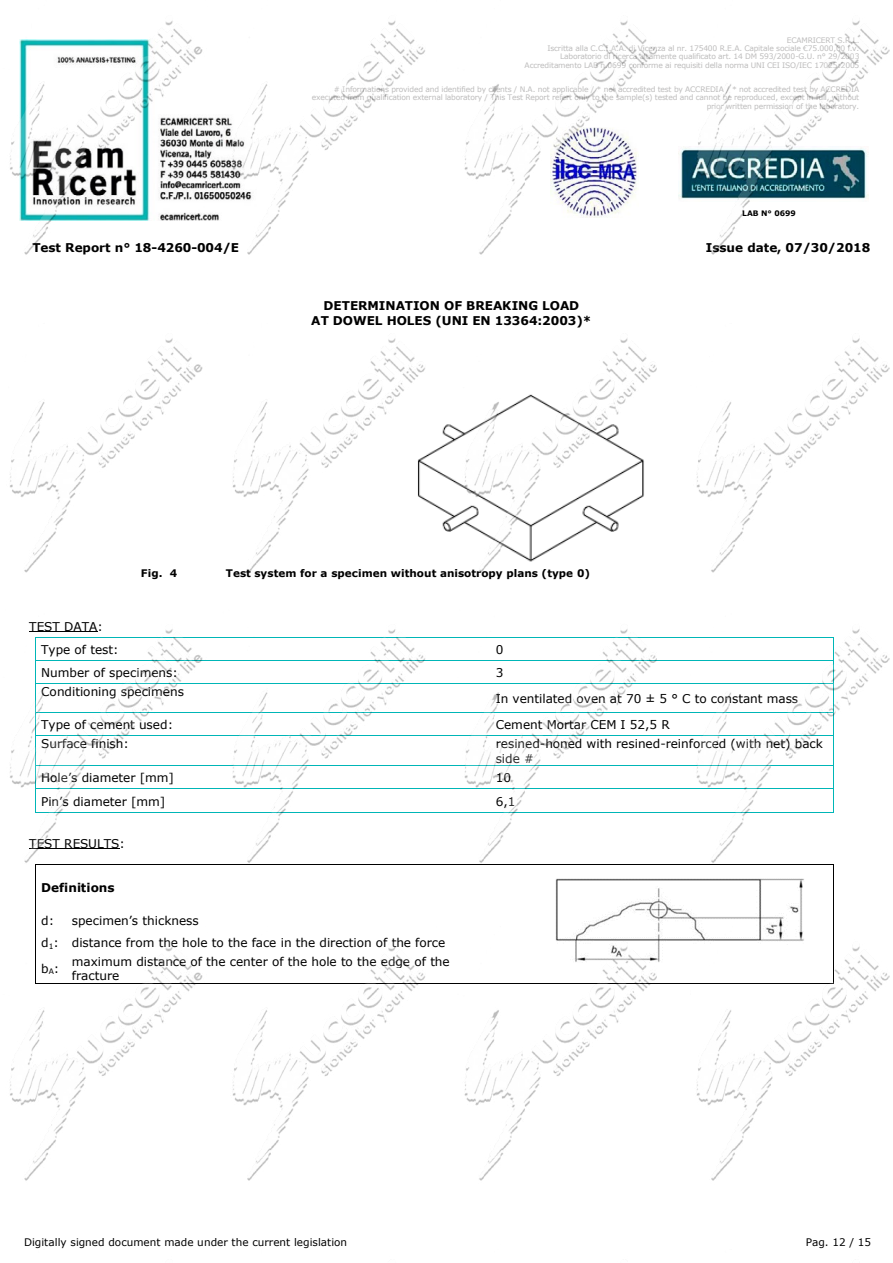
<style>
.page{position:relative;width:893px;height:1263px;background:#fff}
.page>*{position:absolute;margin:0;border:0;box-sizing:border-box;transform-origin:0 0}
.t1{font:12px/14.5px "Verdana";letter-spacing:-.005em;color:#000}
.t2{font:700 12px/14.5px "Verdana";color:#000;text-align:center}
.t3{font:10.5px "Verdana";color:#000}
.t4{font:700 10.5px "Verdana";color:#000}
.t5{font:7.5px/8.2px "Verdana";letter-spacing:-.02em;color:#bdbcbc;text-align:right}
.t6{font:700 7.5px "Verdana";color:#000}
</style>
<div class="page">
<hr style="left:36px;top:865px;width:1px;height:43px;background:#000">
<hr style="left:833px;top:865px;width:1px;height:43px;background:#000">
<div style="left:555px;top:912px;width:49px;height:15px;background:#f2f2f2"></div>
<svg style="left:35px;top:894px;width:2px;height:33px"></svg>
<svg style="left:833px;top:908px;width:1px;height:19px"></svg>
<img style="left:556px;top:889px;width:246px;height:38px">
<img style="left:10px;top:20px;width:879px;height:869px">
<img style="left:10px;top:927px;width:879px;height:254px">
<p class="t5" style="left:525px;top:36px;width:336px">ECAMRICERT S.R.L.<br>Iscritta alla C.C.I.A.A. di Vicenza al nr. 175400 R.E.A. Capitale sociale €75.000,00 i.v.<br>Laboratorio di ricerca altamente qualificato art. 14 DM 593/2000-G.U. n° 29/2003<br>Accreditamento LAB n.0699 conforme ai requisiti della norma UNI CEI ISO/IEC 17025:2005</p>
<p class="t5" style="left:312px;top:85px;width:549px"># Informations provided and identified by clients / N.A. not applicable / * not accredited test by ACCREDIA / * not accredited test by ACCREDIA executed from qualification external laboratory / This Test Report refert only to the sample(s) tested and cannot be reproduced, except in full, without prior written permission of the laboratory.</p>
<p class="t6" style="left:742px;top:208px;width:55px">LAB N° 0699</p>
<h1 class="t2" style="left:32px;top:240px;width:208px">Test Report n° 18-4260-004/E</h1>
<h1 class="t2" style="left:706px;top:240px;width:166px">Issue date, 07/30/2018</h1>
<h1 class="t2" style="left:311px;top:298px;width:282px">DETERMINATION OF BREAKING LOAD<br>AT DOWEL HOLES (UNI EN 13364:2003)*</h1>
<h1 class="t1" style="left:41px;top:614px;width:79px;line-height:23.4px;text-indent:-12px">TEST DATA:<br>Type of test:</h1>
<h2 class="t4" style="left:141px;top:566px;width:38px">Fig. 4</h2>
<h2 class="t4" style="left:226px;top:566px;width:366px">Test system for a specimen without anisotropy plans (type 0)</h2>
<h1 class="t1" style="left:496px;top:642px;width:9px">0</h1>
<h1 class="t1" style="left:41px;top:665px;width:138px">Number of specimens:</h1>
<h1 class="t1" style="left:496px;top:665px;width:9px">3</h1>
<h1 class="t1" style="left:41px;top:685px;width:144px">Conditioning specimens</h1>
<h1 class="t1" style="left:496px;top:691px;width:304px">In ventilated oven at 70 ± 5 ° C to constant mass</h1>
<h1 class="t1" style="left:41px;top:717px;width:133px">Type of cement used:</h1>
<h1 class="t1" style="left:496px;top:717px;width:176px">Cement Mortar CEM I 52,5 R</h1>
<h1 class="t1" style="left:41px;top:737px;width:89px">Surface finish:</h1>
<h1 class="t1" style="left:496px;top:737px;width:329px">resined-honed with resined-reinforced (with net) back side #</h1>
<h1 class="t1" style="left:41px;top:770px;width:134px">Hole’s diameter [mm]</h1>
<h1 class="t1" style="left:496px;top:770px;width:17px">10</h1>
<h1 class="t1" style="left:41px;top:794px;width:126px">Pin’s diameter [mm]</h1>
<h1 class="t1" style="left:496px;top:794px;width:21px">6,1</h1>
<h1 class="t1" style="left:29px;top:836px;width:97px">TEST RESULTS:</h1>
<h1 class="t2" style="left:41px;top:880px;width:75px">Definitions</h1>
<h1 class="t1" style="left:41px;top:913px;width:15px">d:</h1>
<h1 class="t1" style="left:41px;top:909px;width:406px;line-height:22.5px;text-indent:31px">specimen’s thickness<br>d<sub>1</sub>: distance from the hole to the face in the direction of the force</h1>
<h1 class="t1" style="left:41px;top:961px;width:20px">b<sub>A</sub>:</h1>
<h1 class="t1" style="left:72px;top:954px;width:379px">maximum distance of the center of the hole to the edge of the fracture</h1>
<h2 class="t3" style="left:24px;top:1235px;width:325px">Digitally signed document made under the current legislation</h2>
<h2 class="t3" style="left:806px;top:1235px;width:67px">Pag. 12 / 15</h2>
</div>
